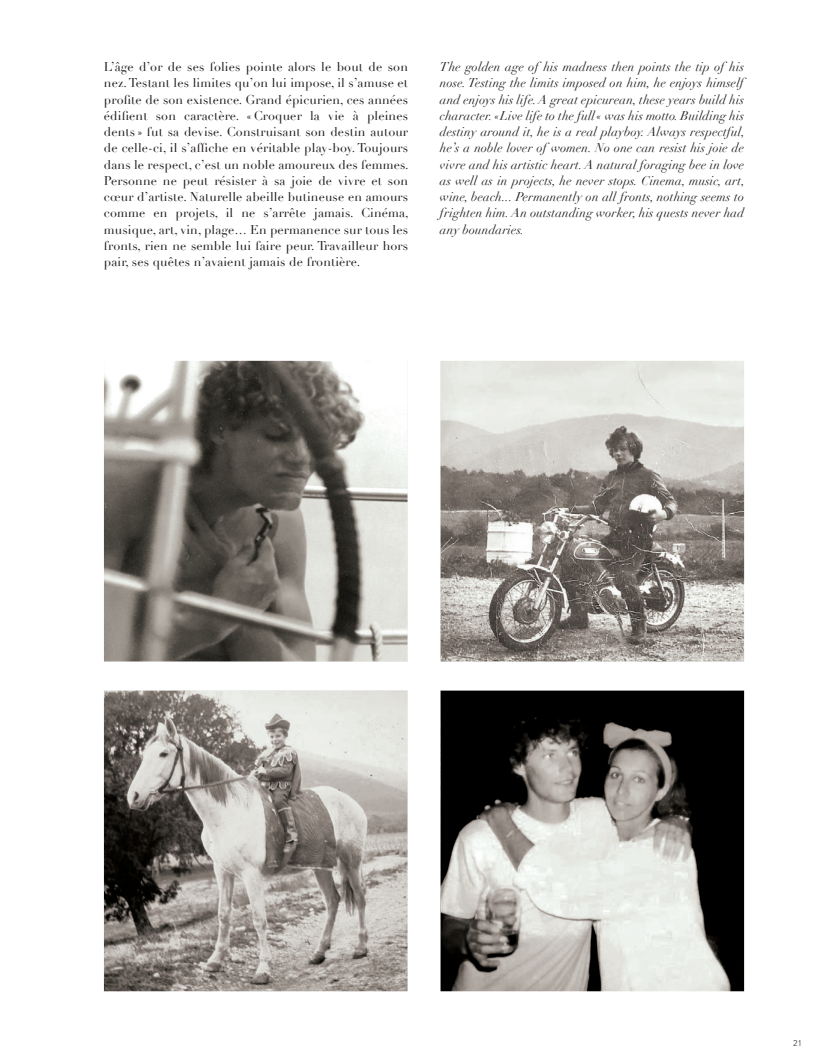
<style>
.page{position:relative;width:815px;height:1063px;background:#fff}
.page>*{position:absolute;margin:0;border:0;box-sizing:border-box;transform-origin:0 0}
.t1{font:12.5px/16.2px "Didot";letter-spacing:.01em;color:#231f20;text-align:justify}
.t2{font:italic 12.5px/16.2px "Didot";letter-spacing:.01em;color:#231f20;text-align:justify}
.t3{font:8.75px "Brandon Grotesque";color:#4d4e4b}
</style>
<div class="page">
<img style="left:441px;top:361px;width:303px;height:300px">
<img style="left:441px;top:691px;width:303px;height:300px">
<img style="left:104px;top:691px;width:303px;height:300px">
<img style="left:104px;top:361px;width:303px;height:300px">
<p class="t1" style="left:104px;top:59px;width:306px">L’âge d’or de ses folies pointe alors le bout de son nez. Testant les limites qu’on lui impose, il s’amuse et profite de son existence. Grand épicurien, ces années édifient son caractère. « Croquer la vie à pleines dents » fut sa devise. Construisant son destin autour de celle-ci, il s’affiche en véritable play-boy. Toujours dans le respect, c’est un noble amoureux des femmes.<br>Personne ne peut résister à sa joie de vivre et son cœur d’artiste. Naturelle abeille butineuse en amours comme en projets, il ne s’arrête jamais. Cinéma, musique, art, vin, plage… En permanence sur tous les fronts, rien ne semble lui faire peur. Travailleur hors pair, ses quêtes n’avaient jamais de frontière.</p>
<p class="t2" style="left:440px;top:59px;width:306px">The golden age of his madness then points the tip of his nose. Testing the limits imposed on him, he enjoys himself and enjoys his life. A great epicurean, these years build his character. «Live life to the full « was his motto. Building his destiny around it, he is a real playboy. Always respectful, he’s a noble lover of women. No one can resist his joie de vivre and his artistic heart. A natural foraging bee in love as well as in projects, he never stops. Cinema, music, art, wine, beach... Permanently on all fronts, nothing seems to frighten him. An outstanding worker, his quests never had any boundaries.</p>
<p class="t3" style="left:793px;top:1037px;width:10px">21</p>
</div>
